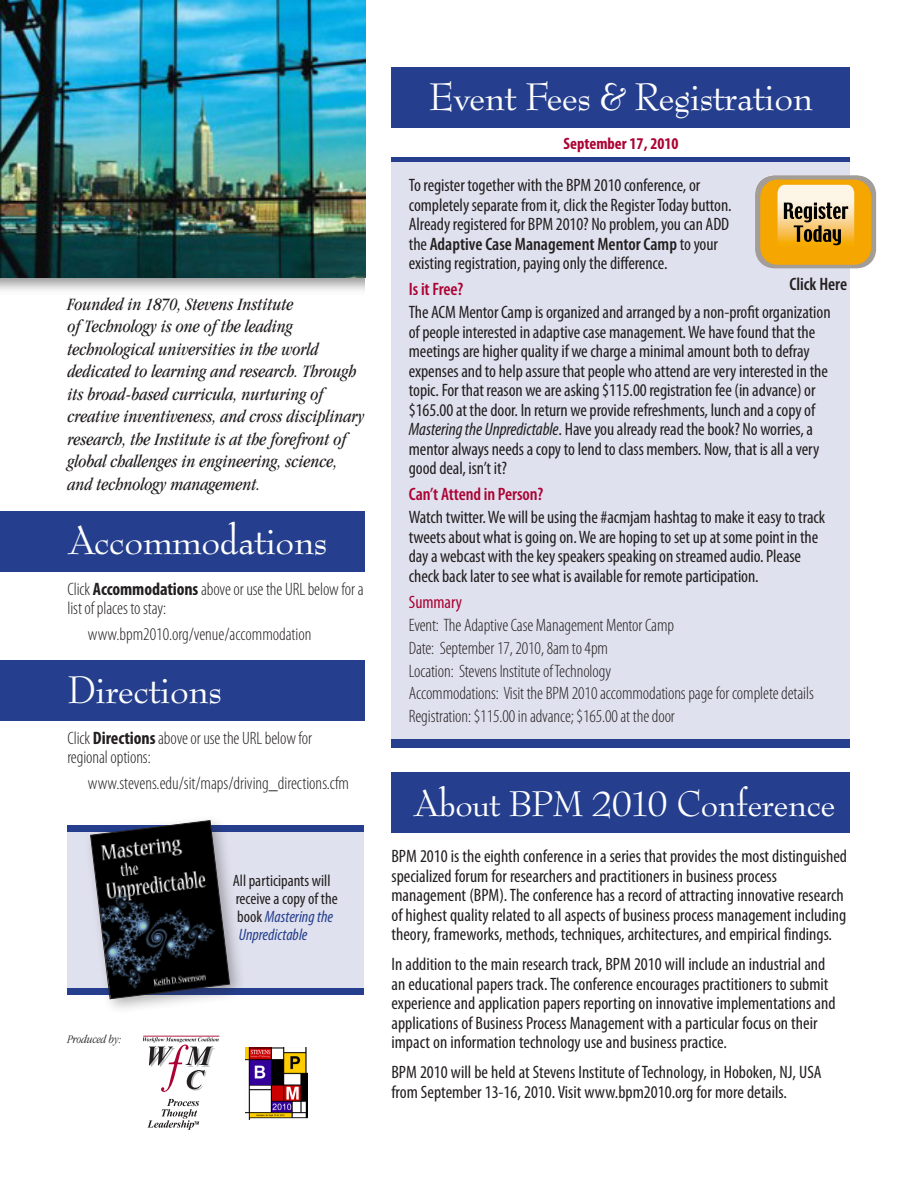
<style>
.page{position:relative;width:918px;height:1188px;background:#fff}
.page>*{position:absolute;margin:0;border:0;box-sizing:border-box;transform-origin:0 0}
.t1{font:42px "Bernhard Modern Std";letter-spacing:-.025em;color:#fff}
.t2{font:39px "Bernhard Modern Std";letter-spacing:-.025em;color:#fff}
.t3{font:condensed 18px/19.5px "Myriad Pro";letter-spacing:-.005em;color:#231f20}
.t4{font:300 condensed 18px/19.5px "Myriad Pro";letter-spacing:-.005em;color:#231f20}
.t5{font:italic condensed 18px/22.5px "Garamond";color:#231f20}
.t6{font:600 condensed 18px "Myriad Pro";letter-spacing:-.005em;color:#ab0333}
.t7{font:600 condensed 18px "Myriad Pro";color:#231f20}
.t8{font:condensed 18px "Myriad Pro";letter-spacing:-.005em;color:#ab0333}
.t9{font:condensed 16.5px/18px "Myriad Pro";color:#231f20}
.t10{font:700 condensed 16.5px "Myriad Pro";color:#ab0333}
.t11{font:italic 300 condensed 12px "Garamond";color:#231f20}
.s1{font-weight:700}
.s2{font-style:italic;color:#253f8e}
.s3{font-weight:600}
.s4{font-style:italic}
</style>
<div class="page">
<div style="left:68px;top:828px;width:296px;height:164px;background:#e0e1ee"></div>
<div style="left:68px;top:825px;width:296px;height:7px;background:#253f8e"></div>
<div style="left:68px;top:989px;width:296px;height:6px;background:#253f8e"></div>
<div style="left:392px;top:158px;width:458px;height:586px;background:#e0e1ee"></div>
<div style="left:392px;top:772px;width:458px;height:61px;background:#253f8e"></div>
<div style="left:392px;top:740px;width:458px;height:8px;background:#253f8e"></div>
<div style="left:0;top:511px;width:364px;height:61px;background:#253f8e"></div>
<div style="left:0;top:660px;width:364px;height:61px;background:#253f8e"></div>
<div style="left:392px;top:68px;width:458px;height:60px;background:#253f8e"></div>
<div style="left:392px;top:157px;width:458px;height:5px;background:#253f8e"></div>
<img style="left:0;top:0;width:365px;height:278px">
<div style="left:83px;top:813px;width:162px;height:201px;background:#231f20;opacity:.35"></div>
<svg style="left:90px;top:820px;width:140px;height:179px;background:#35383f"></svg>
<img style="left:755px;top:175px;width:121px;height:93px">
<img style="left:784px;top:203px;width:64px;height:19px">
<svg style="left:147px;top:1099px;width:52px;height:31px"></svg>
<svg style="left:143px;top:1037px;width:76px;height:55px"></svg>
<hr style="left:143px;top:1036px;width:77px;height:1px;background:#ab0333">
<img style="left:245px;top:1048px;width:63px;height:72px">
<p class="t5" style="left:68px;top:293px;width:298px">Founded in 1870, Stevens Institute<br>of Technology is one of the leading technological universities in the world dedicated to learning and research. Through its broad-based curricula, nurturing of creative inventiveness, and cross disciplinary research, the Institute is at the forefront of global challenges in engineering, science, and technology management.</p>
<p class="t1" style="left:68px;top:518px;width:262px">Accommodations</p>
<p class="t4" style="left:68px;top:579px;width:298px">Click <span class="s1">Accommodations</span> above or use the URL below for a list of places to stay:</p>
<p class="t4" style="left:88px;top:625px;width:225px">www.bpm2010.org/venue/accommodation</p>
<p class="t1" style="left:68px;top:667px;width:156px">Directions</p>
<p class="t4" style="left:68px;top:728px;width:246px">Click <span class="s1">Directions</span> above or use the URL below for regional options:</p>
<p class="t4" style="left:88px;top:774px;width:263px">www.stevens.edu/sit/maps/driving_directions.cfm</p>
<p class="t11" style="left:68px;top:1033px;width:55px">Produced by:</p>
<p class="t9" style="left:233px;top:871px;width:106px">All participants will receive a copy of the book <span class="s2">Masteringthe<br>Unpredictable</span></p>
<p class="t1" style="left:428px;top:75px;width:387px">Event Fees &amp; Registration</p>
<p class="t10" style="left:563px;top:133px;width:117px">September 17, 2010</p>
<p class="t3" style="left:409px;top:175px;width:324px">To register together with the BPM 2010 conference, or completely separate from it, click the Register Today button.<br>Already registered for BPM 2010? No problem, you can ADD the <span class="s3">Adaptive Case Management Mentor Camp</span> to your existing registration, paying only the difference.</p>
<p class="t6" style="left:409px;top:280px;width:56px">Is it Free?</p>
<p class="t3" style="left:409px;top:302px;width:423px">The ACM Mentor Camp is organized and arranged by a non-profit organization of people interested in adaptive case management. We have found that the meetings are higher quality if we charge a minimal amount both to defray expenses and to help assure that people who attend are very interested in the topic. For that reason we are asking $115.00 registration fee (in advance) or $165.00 at the door. In return we provide refreshments, lunch and a copy of <span class="s4">Masteringthe Unpredictable</span>. Have you already read the book? No worries, a mentor always needs a copy to lend to class members. Now, that is all a very good deal, isn’t it?</p>
<p class="t6" style="left:409px;top:485px;width:136px">Can’t Attend in Person?</p>
<p class="t3" style="left:409px;top:507px;width:418px">Watch twitter. We will be using the #acmjam hashtag to make it easy to track tweets about what is going on. We are hoping to set up at some point in the day a webcast with the key speakers speaking on streamed audio. Please check back later to see what is available for remote participation.</p>
<p class="t8" style="left:409px;top:591px;width:55px">Summary</p>
<p class="t4" style="left:409px;top:616px;width:267px">Event: The Adaptive Case Management Mentor Camp</p>
<p class="t4" style="left:409px;top:639px;width:201px">Date: September 17, 2010, 8am to 4pm</p>
<p class="t4" style="left:409px;top:661px;width:204px">Location: Stevens Institute of Technology</p>
<p class="t4" style="left:409px;top:684px;width:407px">Accommodations: Visit the BPM 2010 accommodations page for complete details</p>
<p class="t4" style="left:409px;top:707px;width:268px">Registration: $115.00 in advance; $165.00 at the door</p>
<p class="t7" style="left:790px;top:274px;width:59px">Click Here</p>
<p class="t2" style="left:413px;top:783px;width:424px">About BPM 2010 Conference</p>
<p class="t3" style="left:392px;top:847px;width:457px">BPM 2010 is the eighth conference in a series that provides the most distinguished specialized forum for researchers and practitioners in business process management (BPM). The conference has a record of attracting innovative research of highest quality related to all aspects of business process management including theory, frameworks, methods, techniques, architectures, and empirical findings.</p>
<p class="t3" style="left:392px;top:954px;width:446px">In addition to the main research track, BPM 2010 will include an industrial and an educational papers track. The conference encourages practitioners to submit experience and application papers reporting on innovative implementations and applications of Business Process Management with a particular focus on their impact on information technology use and business practice.</p>
<p class="t3" style="left:392px;top:1062px;width:432px">BPM 2010 will be held at Stevens Institute of Technology, in Hoboken, NJ, USA from September 13-16, 2010. Visit www.bpm2010.org for more details.</p>
</div>
